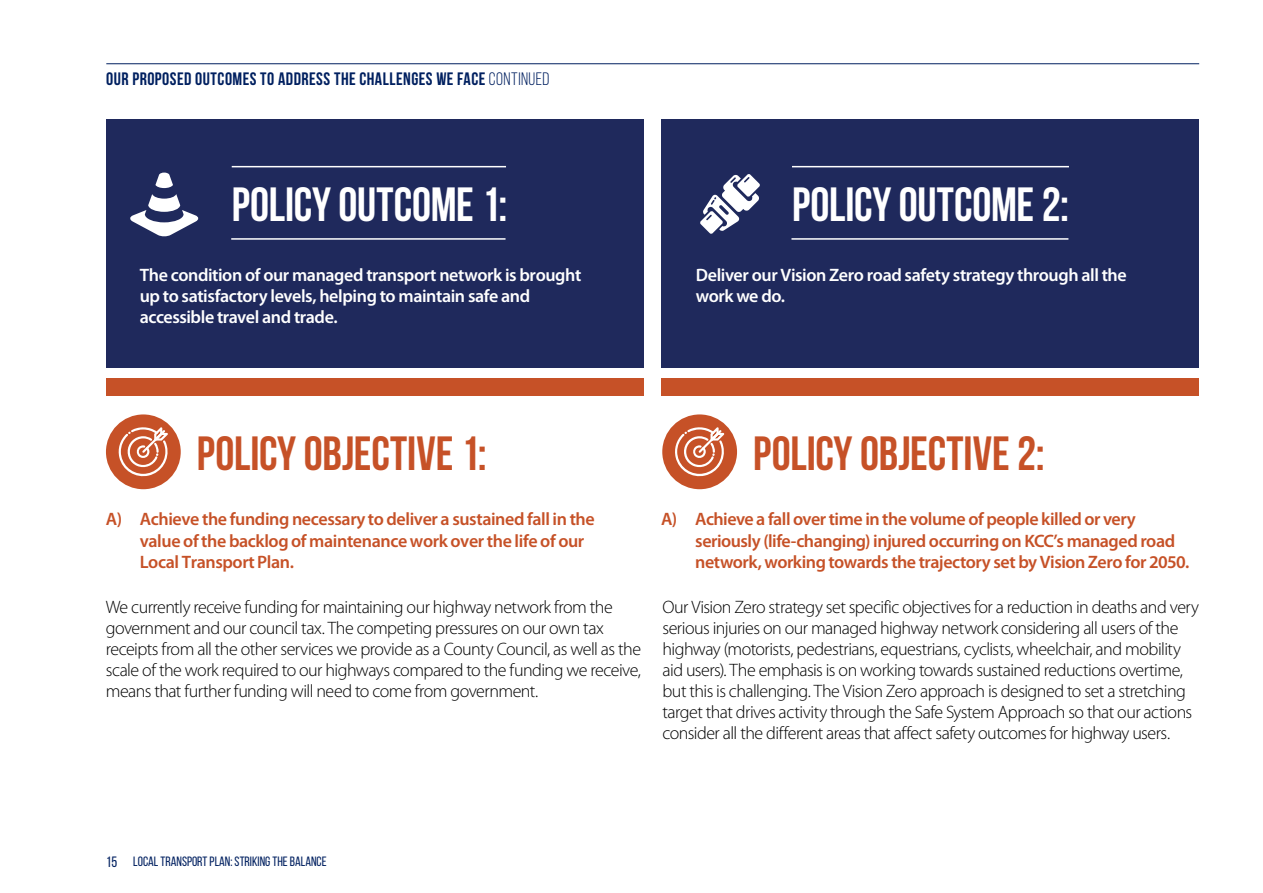
<style>
.page{position:relative;width:1263px;height:893px;background:#fff}
.page>*{position:absolute;margin:0;border:0;box-sizing:border-box;transform-origin:0 0}
.Policy_Headers{font:700 48px "Bebas Neue";color:#c65127}
.Policy_Headers-2{font:700 48px "Bebas Neue";letter-spacing:-.005em;color:#fff}
.Body_text{font:300 18px/21px "Myriad Pro";letter-spacing:-.03em;color:#000}
._12pt_running_head{font:600 18px/21.6px "Myriad Pro";letter-spacing:-.025em;color:#c65127}
._12pt_running_head-2{font:600 18px/21px "Myriad Pro";letter-spacing:-.025em;color:#fff}
.t1{font:700 18px "Bebas Neue";letter-spacing:.025em;color:#002060}
.t2{font:13.5px "Bebas Neue";color:#002060}
.s1{font-weight:400}
.s2{font-size:15px}
</style>
<div class="page">
<div style="left:661px;top:119px;width:538px;height:249px;background:#1f295c"></div>
<div style="left:106px;top:119px;width:538px;height:249px;background:#1f295c"></div>
<div style="left:106px;top:378px;width:538px;height:17px;background:#c65127"></div>
<div style="left:661px;top:378px;width:538px;height:17px;background:#c65127"></div>
<hr style="left:232px;top:166px;width:274px;height:1px;background:#fff">
<hr style="left:231px;top:238px;width:274px;height:2px;background:#fff">
<hr style="left:792px;top:166px;width:277px;height:1px;background:#fff">
<hr style="left:791px;top:238px;width:277px;height:2px;background:#fff">
<svg style="left:700px;top:174px;width:60px;height:60px"></svg>
<svg style="left:155px;top:173px;width:18px;height:15px"></svg>
<svg style="left:130px;top:194px;width:69px;height:43px"></svg>
<div style="left:106px;top:414px;width:75px;height:75px;background:#c65127;border-radius:50%"></div>
<svg style="left:117px;top:427px;width:53px;height:52px"></svg>
<div style="left:662px;top:414px;width:75px;height:75px;background:#c65127;border-radius:50%"></div>
<svg style="left:675px;top:427px;width:51px;height:52px"></svg>
<hr style="left:106px;top:63px;width:1093px;height:1px;background:#002060">
<p class="t1" style="left:106px;top:68px;width:445px">OUR PROPOSED OUTCOMES TO ADDRESS THE CHALLENGES WE FACE <span class="s1">CONTINUED</span></p>
<h1 class="Policy_Headers-2" style="left:232px;top:178px;width:277px">POLICY OUTCOME 1:</h1>
<p class="_12pt_running_head-2" style="left:140px;top:264px;width:443px">The condition of our managed transport network is brought up to satisfactory levels, helping to maintain safe and accessible travel and trade.</p>
<h1 class="Policy_Headers-2" style="left:792px;top:178px;width:279px">POLICY OUTCOME 2:</h1>
<p class="_12pt_running_head-2" style="left:696px;top:264px;width:432px">Deliver our Vision Zero road safety strategy through all the work we do.</p>
<h1 class="Policy_Headers" style="left:197px;top:427px;width:291px">POLICY OBJECTIVE 1:</h1>
<p class="_12pt_running_head" style="left:140px;top:508px;width:456px;text-indent:-34px">A) Achieve the funding necessary to deliver a sustained fall in the value of the backlog of maintenance work over the life of our<br>Local Transport Plan.</p>
<p class="Body_text" style="left:106px;top:597px;width:537px">We currently receive funding for maintaining our highway network from the government and our council tax. The competing pressures on our own tax receipts from all the other services we provide as a County Council, as well as the scale of the work required to our highways compared to the funding we receive, means that further funding will need to come from government.</p>
<h1 class="Policy_Headers" style="left:753px;top:427px;width:293px">POLICY OBJECTIVE 2:</h1>
<p class="_12pt_running_head" style="left:695px;top:508px;width:496px;text-indent:-34px">A) Achieve a fall over time in the volume of people killed or very seriously (life-changing) injured occurring on KCC’s managed road network, working towards the trajectory set by Vision Zero for 2050.</p>
<p class="Body_text" style="left:662px;top:597px;width:538px">Our Vision Zero strategy set specific objectives for a reduction in deaths and very serious injuries on our managed highway network considering all users of the highway (motorists, pedestrians, equestrians, cyclists, wheelchair, and mobility aid users). The emphasis is on working towards sustained reductions overtime, but this is challenging. The Vision Zero approach is designed to set a stretching target that drives activity through the Safe System Approach so that our actions consider all the different areas that affect safety outcomes for highway users.</p>
<p class="t2" style="left:106px;top:854px;width:222px"><span class="s2">15</span> LOCAL TRANSPORT PLAN: STRIKING THE BALANCE</p>
</div>
